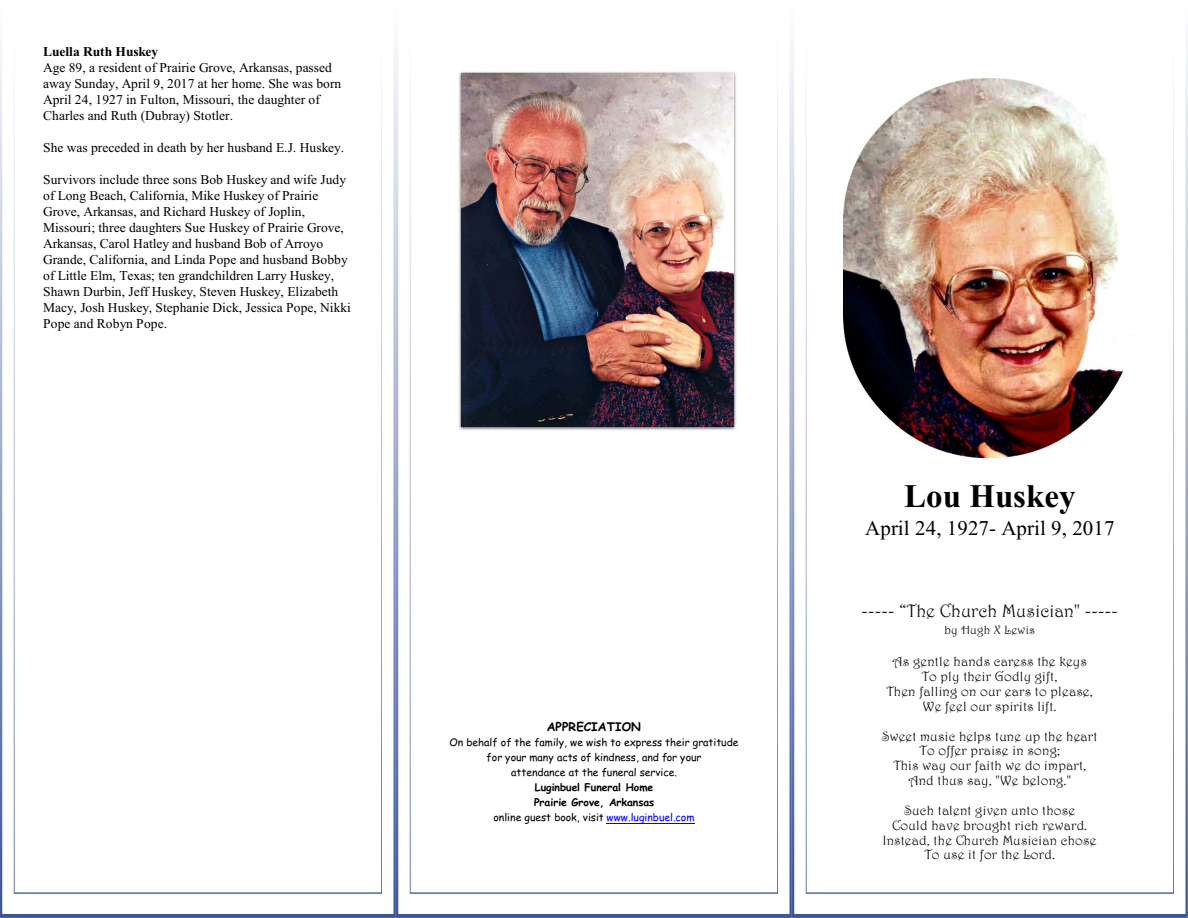
<style>
.page{position:relative;width:1188px;height:918px;background:#fff}
.page>*{position:absolute;margin:0;border:0;box-sizing:border-box;transform-origin:0 0}
.t1{font:700 33px "Times New Roman";color:#000}
.t2{font:21px "Times New Roman";letter-spacing:.005em;color:#000}
.t3{font:18px "Harrington";letter-spacing:.005em;color:#000}
.t4{font:13.5px/16px "Times New Roman";color:#000}
.t5{font:13.5px/14.9px "Harrington";letter-spacing:.015em;color:#000;text-align:center}
.t6{font:700 13.5px "Times New Roman";color:#000}
.t7{font:700 12px "Comic Sans MS";letter-spacing:.005em;color:#000}
.t8{font:12px "Harrington";letter-spacing:.02em;color:#000}
.t9{font:10.5px/15px "Comic Sans MS";color:#000;text-align:center}
.t10{font:700 10.5px/15px "Comic Sans MS";color:#000;text-align:center}
.s1{font-weight:400}
.s2{font-weight:400;color:#00f}
</style>
<div class="page">
<img style="left:0;top:50px;width:1188px;height:868px">
<img style="left:14px;top:50px;width:368px;height:844px">
<img style="left:410px;top:50px;width:368px;height:844px">
<img style="left:806px;top:50px;width:368px;height:844px">
<img style="left:457px;top:70px;width:281px;height:361px">
<hr style="left:607px;top:823px;width:88px;height:1px;background:#00f">
<img style="left:843px;top:79px;width:292px;height:379px">
<p class="t6" style="left:43px;top:47px;width:117px">Luella Ruth Huskey</p>
<p class="t4" style="left:43px;top:61px;width:300px">Age 89, a resident of Prairie Grove, Arkansas, passed away Sunday, April 9, 2017 at her home. She was born April 24, 1927 in Fulton, Missouri, the daughter of Charles and Ruth (Dubray) Stotler.</p>
<p class="t4" style="left:43px;top:141px;width:302px">She was preceded in death by her husband E.J. Huskey.</p>
<p class="t4" style="left:43px;top:173px;width:309px">Survivors include three sons Bob Huskey and wife Judy of Long Beach, California, Mike Huskey of Prairie Grove, Arkansas, and Richard Huskey of Joplin, Missouri; three daughters Sue Huskey of Prairie Grove, Arkansas, Carol Hatley and husband Bob of Arroyo Grande, California, and Linda Pope and husband Bobby of Little Elm, Texas; ten grandchildren Larry Huskey, Shawn Durbin, Jeff Huskey, Steven Huskey, Elizabeth Macy, Josh Huskey, Stephanie Dick, Jessica Pope, Nikki Pope and Robyn Pope.</p>
<p class="t7" style="left:547px;top:721px;width:96px">APPRECIATION</p>
<p class="t9" style="left:449px;top:736px;width:291px">On behalf of the family, we wish to express their gratitude for your many acts of kindness, and for your<br>attendance at the funeral service.</p>
<p class="t10" style="left:493px;top:781px;width:203px">Luginbuel Funeral Home<br>Prairie Grove, Arkansas<br><span class="s1">online guest book, visit</span> <span class="s2">www.luginbuel.com</span></p>
<h1 class="t1" style="left:904px;top:485px;width:173px">Lou Huskey</h1>
<h2 class="t2" style="left:865px;top:520px;width:251px">April 24, 1927- April 9, 2017</h2>
<h3 class="t3" style="left:862px;top:600px;width:258px">----- “The Church Musician" -----</h3>
<p class="t8" style="left:945px;top:622px;width:92px">by Hugh X Lewis</p>
<p class="t5" style="left:886px;top:654px;width:208px">As gentle hands caress the keys<br>To ply their Godly gift,<br>Then falling on our ears to please,<br>We feel our spirits lift.</p>
<p class="t5" style="left:882px;top:728px;width:217px">Sweet music helps tune up the heart<br>To offer praise in song;<br>This way our faith we do impart,<br>And thus say, "We belong."</p>
<p class="t5" style="left:883px;top:803px;width:215px">Such talent given unto those<br>Could have brought rich reward.<br>Instead, the Church Musician chose<br>To use it for the Lord.</p>
</div>
